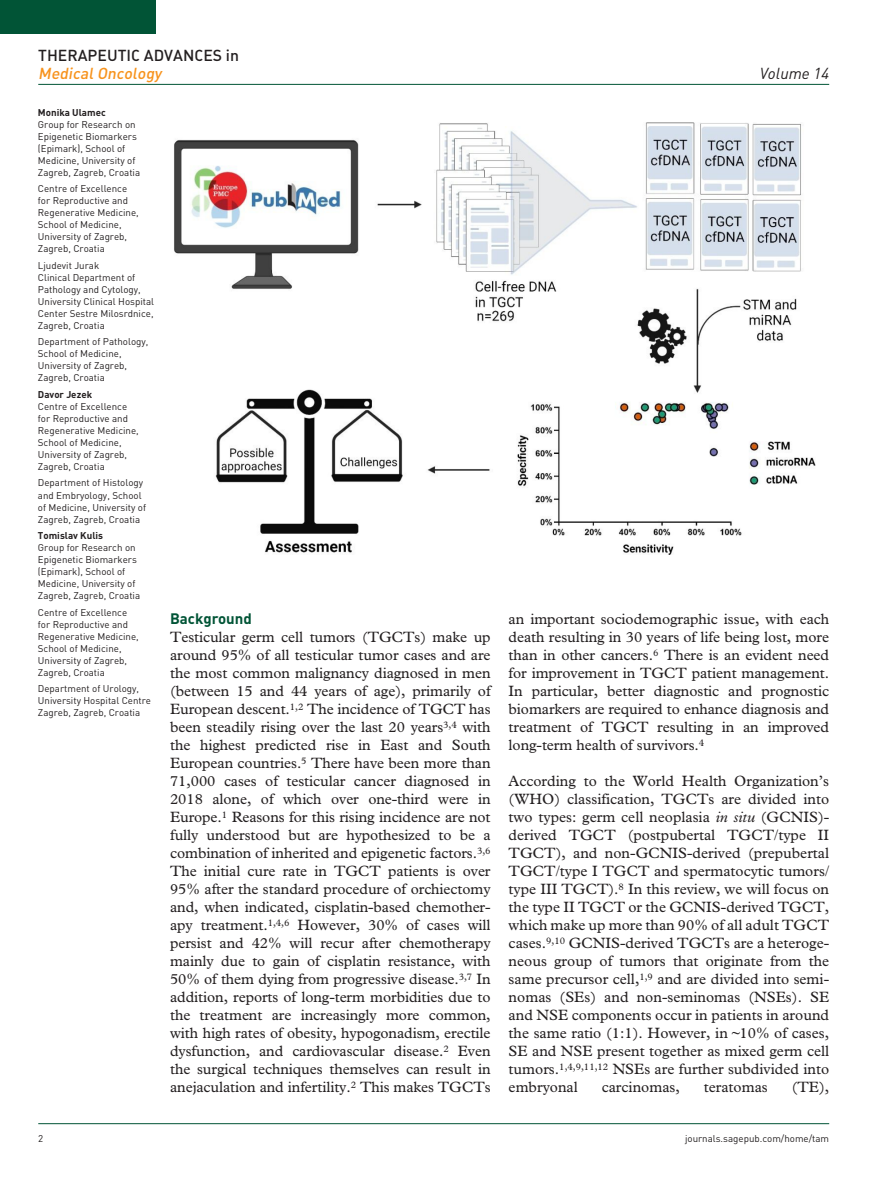
<style>
.page{position:relative;width:893px;height:1191px;background:#fff}
.page>*{position:absolute;margin:0;border:0;box-sizing:border-box;transform-origin:0 0}
.t1{font:15.75px "DIN Medium Alternate";color:#231f20}
.t2{font:italic 15.75px "DIN Medium Alternate";color:#f7931d}
.t3{font:italic 15.75px "DIN";color:#231f20}
.t4{font:15px/18px "Plantin Std";letter-spacing:-.005em;color:#231f20;text-align:justify}
.t5{font:700 15px "DIN";color:#015436}
.t6{font:9.75px/12px "DIN";color:#231f20}
.t7{font:700 9.75px "DIN";color:#231f20}
.s1{font-style:italic}
</style>
<div class="page">
<hr style="left:38px;top:1123px;width:791px;height:1px;background:#015436">
<div style="left:0;top:0;width:155px;height:34px;background:#015436"></div>
<hr style="left:38px;top:84px;width:791px;height:1px;background:#015436">
<img style="left:174px;top:122px;width:642px;height:432px">
<p class="t1" style="left:38px;top:45px;width:202px">THERAPEUTIC ADVANCES IN</p>
<p class="t2" style="left:38px;top:63px;width:125px">MedicalOncology</p>
<p class="t3" style="left:760px;top:63px;width:71px">Volume 14</p>
<p class="t7" style="left:38px;top:106px;width:69px">Monika Ulamec</p>
<p class="t6" style="left:38px;top:118px;width:104px">Group for Research on<br>Epigenetic Biomarkers (Epimark), School of<br>Medicine, University of<br>Zagreb, Zagreb, Croatia</p>
<p class="t6" style="left:38px;top:183px;width:102px">Centre of Excellence for Reproductive and<br>Regenerative Medicine,<br>School of Medicine,<br>University of Zagreb,<br>Zagreb, Croatia</p>
<p class="t6" style="left:38px;top:259px;width:118px">Ljudevit Jurak<br>Clinical Department of<br>Pathology and Cytology,<br>University Clinical Hospital<br>Center Sestre Milosrdnice,<br>Zagreb, Croatia</p>
<p class="t6" style="left:38px;top:336px;width:112px">Department of Pathology,<br>School of Medicine,<br>University of Zagreb,<br>Zagreb, Croatia</p>
<p class="t7" style="left:38px;top:388px;width:56px">Davor Jezek</p>
<p class="t6" style="left:38px;top:400px;width:102px">Centre of Excellence for Reproductive and<br>Regenerative Medicine,<br>School of Medicine,<br>University of Zagreb,<br>Zagreb, Croatia</p>
<p class="t6" style="left:38px;top:477px;width:110px">Department of Histology and Embryology, School of Medicine, University of<br>Zagreb, Zagreb, Croatia</p>
<p class="t7" style="left:38px;top:529px;width:67px">Tomislav Kulis</p>
<p class="t6" style="left:38px;top:541px;width:104px">Group for Research on<br>Epigenetic Biomarkers (Epimark), School of<br>Medicine, University of<br>Zagreb, Zagreb, Croatia</p>
<p class="t6" style="left:38px;top:606px;width:102px">Centre of Excellence for Reproductive and<br>Regenerative Medicine,<br>School of Medicine,<br>University of Zagreb,<br>Zagreb, Croatia</p>
<p class="t6" style="left:38px;top:682px;width:115px">Department of Urology,<br>University Hospital Centre<br>Zagreb, Zagreb, Croatia</p>
<p class="t5" style="left:170px;top:609px;width:83px">Background</p>
<p class="t4" style="left:170px;top:628px;width:322px">Testicular germ cell tumors (TGCTs) make up around 95% of all testicular tumor cases and are the most common malignancy diagnosed in men (between 15 and 44 years of age), primarily of European descent.<sup>1,2</sup> The incidence of TGCT has been steadily rising over the last 20 years<sup>3,4</sup> with the highest predicted rise in East and South European countries.<sup>5</sup> There have been more than 71,000 cases of testicular cancer diagnosed in 2018 alone, of which over one-third were in Europe.<sup>1</sup> Reasons for this rising incidence are not fully understood but are hypothesized to be a combination of inherited and epigenetic factors.<sup>3,6<br></sup>The initial cure rate in TGCT patients is over 95% after the standard procedure of orchiectomy and, when indicated, cisplatin-based chemother&shy;apy treatment.<sup>1,4,6</sup> However, 30% of cases will persist and 42% will recur after chemotherapy mainly due to gain of cisplatin resistance, with 50% of them dying from progressive disease.<sup>3,7</sup> In addition, reports of long-term morbidities due to the treatment are increasingly more common, with high rates of obesity, hypogonadism, erectile dysfunction, and cardiovascular disease.<sup>2</sup> Even the surgical techniques themselves can result in anejaculation and infertility.<sup>2</sup> This makes TGCTs</p>
<p class="t4" style="left:509px;top:610px;width:322px">an important sociodemographic issue, with each death resulting in 30 years of life being lost, more than in other cancers.<sup>6</sup> There is an evident need for improvement in TGCT patient management.<br>In particular, better diagnostic and prognostic biomarkers are required to enhance diagnosis and treatment of TGCT resulting in an improved long-term health of survivors.<sup>4</sup></p>
<p class="t4" style="left:509px;top:772px;width:322px">According to the World Health Organization’s (WHO) classification, TGCTs are divided into two types: germ cell neoplasia <span class="s1">in situ</span> (GCNIS)- derived TGCT (postpubertal TGCT/type II TGCT), and non-GCNIS-derived (prepubertal TGCT/type I TGCT and spermatocytic tumors/ type III TGCT).<sup>8</sup> In this review, we will focus on the type II TGCT or the GCNIS-derived TGCT, which make up more than 90% of all adult TGCT cases.<sup>9,10</sup> GCNIS-derived TGCTs are a heteroge&shy;neous group of tumors that originate from the same precursor cell,<sup>1,9</sup> and are divided into semi&shy;nomas (SEs) and non-seminomas (NSEs). SE and NSE components occur in patients in around the same ratio (1:1). However, in ~10% of cases, SE and NSE present together as mixed germ cell tumors.<sup>1,4,9,11,12</sup> NSEs are further subdivided into embryonal</p>
<p class="t4" style="left:602px;top:1078px;width:80px">carcinomas,</p>
<p class="t4" style="left:704px;top:1078px;width:66px">teratomas</p>
<p class="t4" style="left:792px;top:1078px;width:39px">(TE),</p>
<p class="t6" style="left:38px;top:1132px;width:7px">2</p>
<p class="t6" style="left:685px;top:1132px;width:146px">journals.sagepub.com/home/tam</p>
</div>
